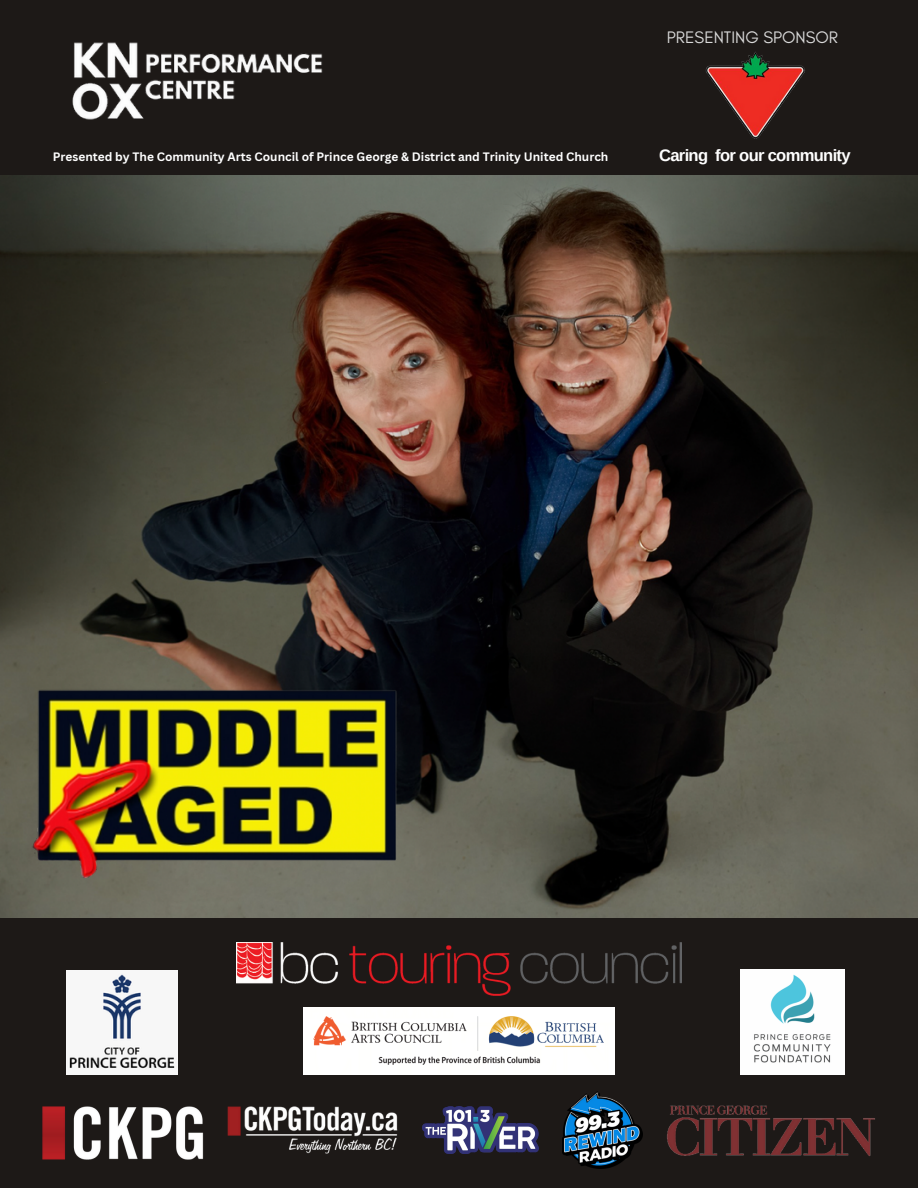
<style>
.page{position:relative;width:918px;height:1188px;background:#1d1917}
.page>*{position:absolute;margin:0;border:0;box-sizing:border-box;transform-origin:0 0}
.t1{font:16.95px "Glacial Indifference";color:#d9d9d9}
.t2{font:700 16.65px "Arimo";letter-spacing:-.04em;color:#fff}
.t3{font:700 11.85px "Canva Sans";color:#fff}
</style>
<div class="page">
<img style="left:72px;top:42px;width:251px;height:78px">
<img style="left:67px;top:970px;width:110px;height:105px">
<div style="left:303px;top:1007px;width:312px;height:68px;background:#fff"></div>
<img style="left:314px;top:1017px;width:290px;height:48px">
<img style="left:740px;top:970px;width:105px;height:53px">
<img style="left:705px;top:52px;width:100px;height:87px">
<img style="left:227px;top:1107px;width:170px;height:47px">
<img style="left:422px;top:1107px;width:116px;height:47px">
<img style="left:563px;top:1094px;width:23px;height:72px">
<img style="left:42px;top:1107px;width:161px;height:53px">
<img style="left:586px;top:1023px;width:289px;height:146px">
<img style="left:0;top:176px;width:918px;height:741px">
<img style="left:236px;top:943px;width:446px;height:53px">
<img style="left:29px;top:681px;width:376px;height:212px">
<p class="t3" style="left:53px;top:148px;width:557px">Presented by The Community Arts Council of Prince George &amp; District and Trinity United Church</p>
<p class="t1" style="left:667px;top:27px;width:173px">PRESENTING SPONSOR</p>
<p class="t2" style="left:659px;top:146px;width:193px">Caring for our community</p>
</div>
